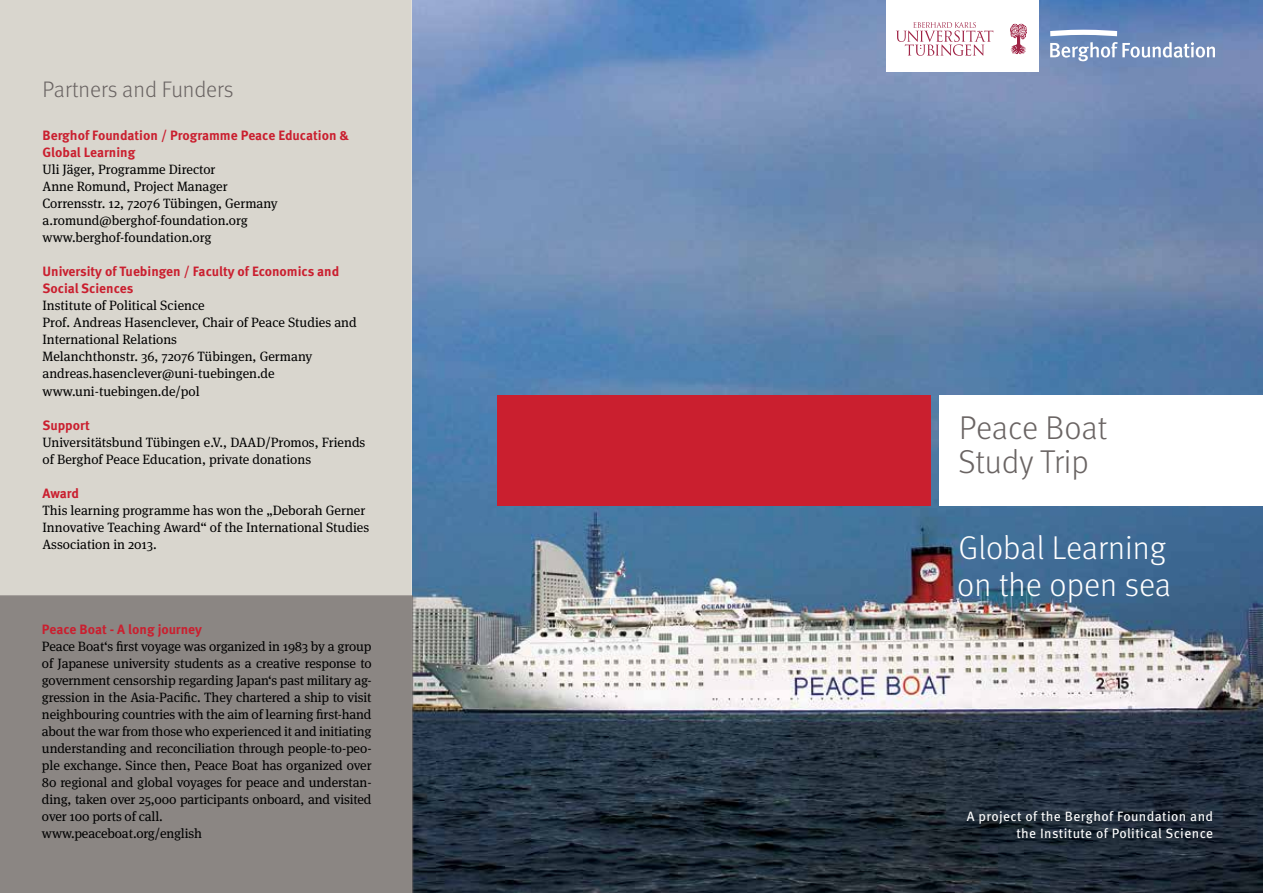
<style>
.page{position:relative;width:1263px;height:893px;background:#d9d6ce}
.page>*{position:absolute;margin:0;border:0;box-sizing:border-box;transform-origin:0 0}
.t1{font:300 33px/37px "Meta Pro";color:#fff}
.t2{font:300 33px/34px "Meta Pro";color:#6a6463}
.t3{font:300 22.5px "Meta Pro";color:#6a6463}
.t4{font:13.5px/17px "Meta Serif Pro";letter-spacing:-.01em;color:#000}
.t5{font:700 13.5px/17px "Meta Pro";color:#ca1f2f}
.t6{font:13.5px/17px "Meta Pro";letter-spacing:.03em;color:#fff;text-align:right}
</style>
<div class="page">
<img style="left:412px;top:0;width:851px;height:893px">
<div style="left:0;top:595px;width:413px;height:298px;background:#8b8683"></div>
<div style="left:940px;top:395px;width:323px;height:111px;background:#fff"></div>
<div style="left:497px;top:395px;width:433px;height:111px;background:#ca1f2f"></div>
<svg style="left:1050px;top:42px;width:165px;height:19px;background:#99accc"></svg>
<svg style="left:1050px;top:30px;width:67px;height:6px"></svg>
<div style="left:885px;top:0;width:153px;height:72px;background:#fff"></div>
<svg style="left:896px;top:22px;width:97px;height:34px"></svg>
<svg style="left:1010px;top:24px;width:17px;height:30px"></svg>
<h2 class="t3" style="left:43px;top:73px;width:193px">Partners and Funders</h2>
<p class="t5" style="left:43px;top:126px;width:308px">Berghof Foundation / Programme Peace Education &amp;<br>Global Learning</p>
<p class="t4" style="left:43px;top:160px;width:237px">Uli Jäger, Programme Director<br>Anne Romund, Project Manager Corrensstr. 12, 72076 Tübingen, Germany a.romund@berghof-foundation.org www.berghof-foundation.org</p>
<p class="t5" style="left:43px;top:262px;width:298px">University of Tuebingen / Faculty of Economics and<br>Social Sciences</p>
<p class="t4" style="left:43px;top:297px;width:316px">Institute of Political Science<br>Prof. Andreas Hasenclever, Chair of Peace Studies and International Relations<br>Melanchthonstr. 36, 72076 Tübingen, Germany andreas.hasenclever@uni-tuebingen.de www.uni-tuebingen.de/pol</p>
<p class="t5" style="left:43px;top:415px;width:49px">Support</p>
<p class="t4" style="left:43px;top:433px;width:324px">Universitätsbund Tübingen e.V., DAAD/Promos, Friends of Berghof Peace Education, private donations</p>
<p class="t5" style="left:43px;top:484px;width:38px">Award</p>
<p class="t4" style="left:43px;top:501px;width:328px">This learning programme has won the „Deborah Gerner<br>Innovative Teaching Award“ of the International Studies<br>Association in 2013.</p>
<p class="t5" style="left:42px;top:620px;width:162px">Peace Boat - A long journey</p>
<p class="t4" style="left:42px;top:637px;width:331px">Peace Boat‘s first voyage was organized in 1983 by a group of Japanese university students as a creative response to government censorship regarding Japan‘s past military ag&shy;gression in the Asia-Pacific. They chartered a ship to visit neighbouring countries with the aim of learning first-hand about the war from those who experienced it and initiating understanding and reconciliation through people-to-peo&shy;ple exchange. Since then, Peace Boat has organized over 80 regional and global voyages for peace and understan&shy;ding, taken over 25,000 participants onboard, and visited over 100 ports of call.<br>www.peaceboat.org/english</p>
<h1 class="t2" style="left:958px;top:409px;width:150px">Peace Boat<br>Study Trip</h1>
<h1 class="t1" style="left:957px;top:528px;width:215px">Global Learning on the open sea</h1>
<p class="t6" style="left:967px;top:807px;width:248px">A project of the Berghof Foundation and the Institute of Political Science</p>
</div>
